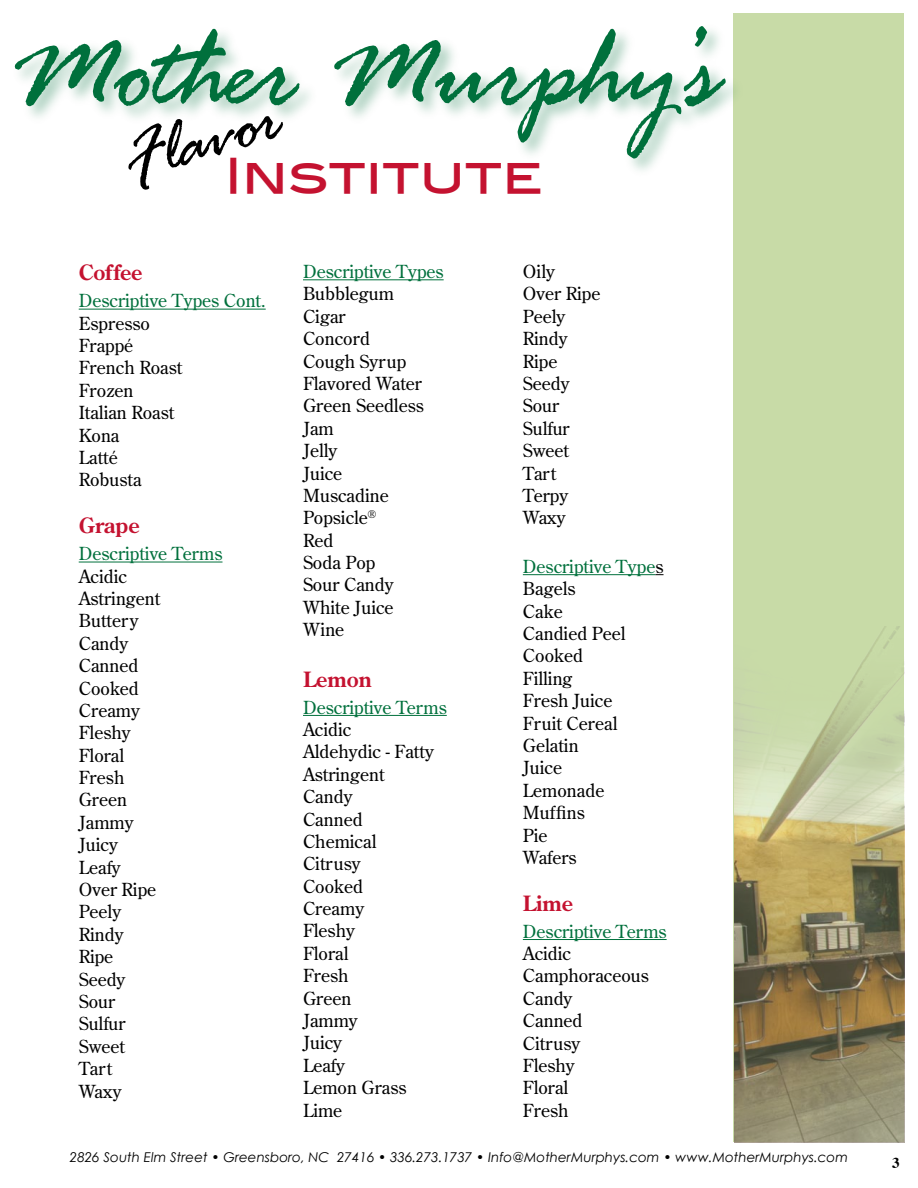
<style>
.page{position:relative;width:918px;height:1188px;background:#fff}
.page>*{position:absolute;margin:0;border:0;box-sizing:border-box;transform-origin:0 0}
.t1{font:123.75px "Rage Italic Plain";color:#00703c;scale:.91 1}
.t2{font:75px "Rage Italic Plain";color:#000}
.t3{font:48px "Blair Md ITCTT Medium";color:#c41230}
.t4{font:700 21px "Century Old Style Std";color:#c41230}
.t5{font:18px/22.4px "Century Old Style Std";color:#000}
.t6{font:18px "Century Old Style Std";color:#00703c}
.t7{font:italic 13.5px "Century Gothic";color:#000}
.s1{color:#00703c}
</style>
<div class="page">
<hr style="left:79px;top:309px;width:187px;height:1px;background:#00703c">
<hr style="left:79px;top:562px;width:144px;height:1px;background:#00703c">
<hr style="left:303px;top:279px;width:141px;height:1px;background:#00703c">
<hr style="left:303px;top:715px;width:144px;height:1px;background:#00703c">
<hr style="left:523px;top:574px;width:132px;height:1px;background:#00703c">
<hr style="left:523px;top:939px;width:144px;height:1px;background:#00703c">
<div style="left:734px;top:14px;width:170px;height:1128px;background:#c8dba7"></div>
<img style="left:734px;top:626px;width:170px;height:516px">
<div style="left:10px;top:22px;width:736px;height:156px;background:#00703c;opacity:.35"></div>
<h1 class="t1" style="left:10px;top:-6px;width:780px">Mother Murphy’s</h1>
<h2 class="t2" style="left:110px;top:118px;width:165px;rotate:-17deg">Flavor</h2>
<h3 class="t3" style="left:224px;top:136px;width:320px">Institute</h3>
<p class="t4" style="left:79px;top:259px;width:65px">Coffee</p>
<p class="t6" style="left:79px;top:289px;width:189px">Descriptive Types Cont.</p>
<p class="t5" style="left:79px;top:312px;width:105px">Espresso<br>Frappé<br>French Roast<br>Frozen<br>Italian Roast<br>Kona<br>Latté<br>Robusta</p>
<p class="t4" style="left:79px;top:512px;width:62px">Grape</p>
<p class="t6" style="left:79px;top:542px;width:145px">Descriptive Terms</p>
<p class="t5" style="left:79px;top:565px;width:83px">Acidic<br>Astringent<br>Buttery<br>Candy<br>Canned<br>Cooked<br>Creamy<br>Fleshy<br>Floral<br>Fresh<br>Green<br>Jammy<br>Juicy<br>Leafy<br>Over Ripe<br>Peely<br>Rindy<br>Ripe<br>Seedy<br>Sour<br>Sulfur<br>Sweet<br>Tart<br>Waxy</p>
<p class="t6" style="left:303px;top:260px;width:142px">Descriptive Types</p>
<p class="t5" style="left:303px;top:282px;width:122px">Bubblegum<br>Cigar<br>Concord<br>Cough Syrup<br>Flavored Water<br>Green Seedless<br>Jam<br>Jelly<br>Juice<br>Muscadine<br>Popsicle<sup>®<br></sup>Red<br>Soda Pop<br>Sour Candy<br>White Juice<br>Wine</p>
<p class="t4" style="left:303px;top:665px;width:70px">Lemon</p>
<p class="t6" style="left:303px;top:696px;width:145px">Descriptive Terms</p>
<p class="t5" style="left:303px;top:718px;width:133px">Acidic<br>Aldehydic - Fatty<br>Astringent<br>Candy<br>Canned<br>Chemical<br>Citrusy<br>Cooked<br>Creamy<br>Fleshy<br>Floral<br>Fresh<br>Green<br>Jammy<br>Juicy<br>Leafy<br>Lemon Grass<br>Lime</p>
<p class="t5" style="left:523px;top:260px;width:79px">Oily<br>Over Ripe<br>Peely<br>Rindy<br>Ripe<br>Seedy<br>Sour<br>Sulfur<br>Sweet<br>Tart<br>Terpy<br>Waxy</p>
<p class="t5" style="left:523px;top:555px;width:142px"><span class="s1">Descriptive Type</span>s<br>Bagels<br>Cake<br>Candied Peel<br>Cooked<br>Filling<br>Fresh Juice<br>Fruit Cereal<br>Gelatin<br>Juice<br>Lemonade<br>Muffins<br>Pie<br>Wafers</p>
<p class="t4" style="left:523px;top:889px;width:52px">Lime</p>
<p class="t6" style="left:523px;top:920px;width:145px">Descriptive Terms</p>
<p class="t5" style="left:523px;top:942px;width:128px">Acidic<br>Camphoraceous<br>Candy<br>Canned<br>Citrusy<br>Fleshy<br>Floral<br>Fresh</p>
<p class="t7" style="left:70px;top:1149px;width:780px">2826 South Elm Street • Greensboro, NC 27416 • 336.273.1737 • Info@MotherMurphys.com • www.MotherMurphys.com</p>
</div>
